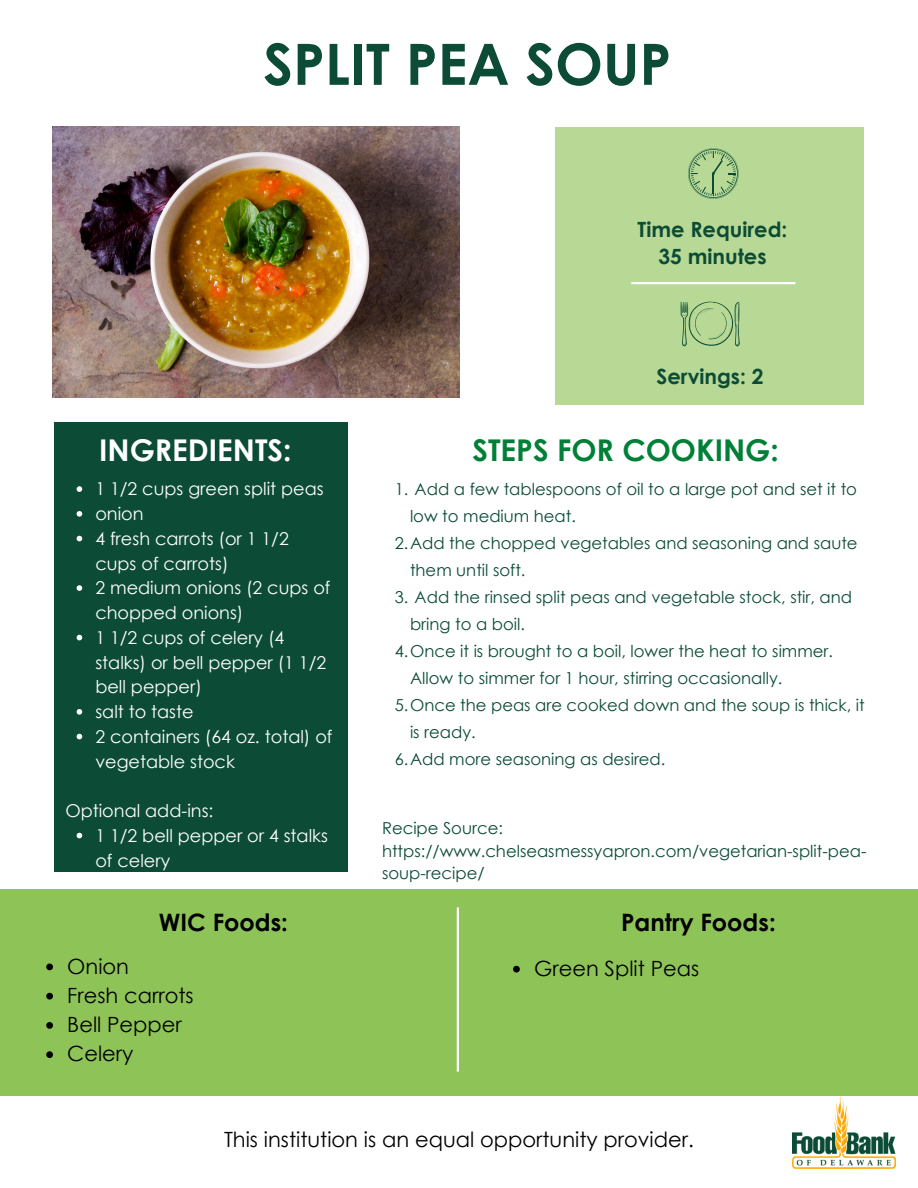
<style>
.page{position:relative;width:918px;height:1188px;background:#fff}
.page>*{position:absolute;margin:0;border:0;box-sizing:border-box;transform-origin:0 0}
.t1{font:700 57px "Century Gothic";color:#0c4c36}
.t2{font:700 30px "Century Gothic";color:#008037}
.t3{font:700 30px "Century Gothic";color:#fff}
.t4{font:700 24px "Century Gothic";color:#000}
.t5{font:21px "Century Gothic";color:#000}
.t6{font:700 21px/27px "Century Gothic";color:#0c4c36;text-align:center}
.t7{font:17.7px/24.8px "Century Gothic";color:#fff}
.t8{font:16.5px/27px "Century Gothic";color:#0c4c36}
</style>
<div class="page">
<div style="left:555px;top:127px;width:309px;height:277px;background:#b8d996"></div>
<svg style="left:688px;top:148px;width:51px;height:51px"></svg>
<hr style="left:631px;top:282px;width:164px;height:2px;background:#fff">
<div style="left:54px;top:422px;width:294px;height:450px;background:#0c4c36"></div>
<svg style="left:681px;top:302px;width:59px;height:45px"></svg>
<img style="left:792px;top:1096px;width:104px;height:72px">
<div style="left:0;top:890px;width:918px;height:206px;background:#8ec358"></div>
<hr style="left:457px;top:907px;width:2px;height:165px;background:#fff">
<img style="left:52px;top:127px;width:408px;height:271px">
<svg style="left:77px;top:486px;width:5px;height:6px"></svg>
<svg style="left:77px;top:511px;width:5px;height:6px"></svg>
<svg style="left:77px;top:536px;width:5px;height:5px"></svg>
<svg style="left:77px;top:585px;width:5px;height:6px"></svg>
<svg style="left:77px;top:635px;width:5px;height:5px"></svg>
<svg style="left:77px;top:709px;width:5px;height:6px"></svg>
<svg style="left:77px;top:734px;width:5px;height:5px"></svg>
<svg style="left:77px;top:833px;width:5px;height:5px"></svg>
<svg style="left:46px;top:964px;width:7px;height:6px"></svg>
<svg style="left:46px;top:993px;width:7px;height:7px"></svg>
<svg style="left:46px;top:1022px;width:7px;height:7px"></svg>
<svg style="left:46px;top:1051px;width:7px;height:7px"></svg>
<svg style="left:513px;top:966px;width:7px;height:7px"></svg>
<p class="t1" style="left:263px;top:28px;width:409px">SPLIT PEA SOUP</p>
<p class="t6" style="left:638px;top:216px;width:151px">Time Required:<br>35 minutes</p>
<h4 class="t6" style="left:657px;top:362px;width:109px">Servings: 2</h4>
<p class="t3" style="left:99px;top:431px;width:194px">INGREDIENTS:</p>
<h4 class="t2" style="left:472px;top:431px;width:308px">STEPS FOR COOKING:</h4>
<h2 class="t7" style="left:95px;top:476px;width:230px">1 1/2 cups green split peas</h2>
<h2 class="t7" style="left:95px;top:501px;width:50px">onion</h2>
<p class="t7" style="left:95px;top:525px;width:195px">4 fresh carrots (or 1 1/2 cups of carrots)</p>
<p class="t7" style="left:95px;top:575px;width:237px">2 medium onions (2 cups of chopped onions)</p>
<p class="t7" style="left:95px;top:624px;width:232px">1 1/2 cups of celery (4 stalks) or bell pepper (1 1/2 bell pepper)</p>
<p class="t7" style="left:95px;top:699px;width:100px">salt to taste</p>
<p class="t7" style="left:95px;top:723px;width:239px">2 containers (64 oz. total) of vegetable stock</p>
<p class="t7" style="left:65px;top:798px;width:150px">Optional add-ins:</p>
<p class="t7" style="left:95px;top:822px;width:234px">1 1/2 bell pepper or 4 stalks of celery</p>
<p class="t8" style="left:410px;top:475px;width:448px;text-indent:-15px">1. Add a few tablespoons of oil to a large pot and set it to low to medium heat.</p>
<p class="t8" style="left:410px;top:529px;width:449px;text-indent:-15px">2.Add the chopped vegetables and seasoning and saute them until soft.</p>
<p class="t8" style="left:410px;top:583px;width:444px;text-indent:-15px">3. Add the rinsed split peas and vegetable stock, stir, and bring to a boil.</p>
<p class="t8" style="left:410px;top:637px;width:424px;text-indent:-15px">4.Once it is brought to a boil, lower the heat to simmer.<br>Allow to simmer for 1 hour, stirring occasionally.</p>
<p class="t8" style="left:410px;top:691px;width:456px;text-indent:-15px">5.Once the peas are cooked down and the soup is thick, it is ready.</p>
<p class="t8" style="left:395px;top:745px;width:272px">6.Add more seasoning as desired.</p>
<p class="t8" style="left:382px;top:817px;width:486px;line-height:22.5px">Recipe Source: https://www.chelseasmessyapron.com/vegetarian-split-pea&shy;soup-recipe/</p>
<h3 class="t4" style="left:159px;top:907px;width:131px">WIC Foods:</h3>
<h3 class="t4" style="left:621px;top:907px;width:156px">Pantry Foods:</h3>
<p class="t5" style="left:67px;top:953px;width:63px">Onion</p>
<p class="t5" style="left:67px;top:982px;width:128px">Fresh carrots</p>
<p class="t5" style="left:67px;top:1011px;width:116px">Bell Pepper</p>
<p class="t5" style="left:67px;top:1040px;width:68px">Celery</p>
<p class="t5" style="left:534px;top:955px;width:167px">Green Split Peas</p>
<p class="t5" style="left:224px;top:1126px;width:471px">This institution is an equal opportunity provider.</p>
</div>
